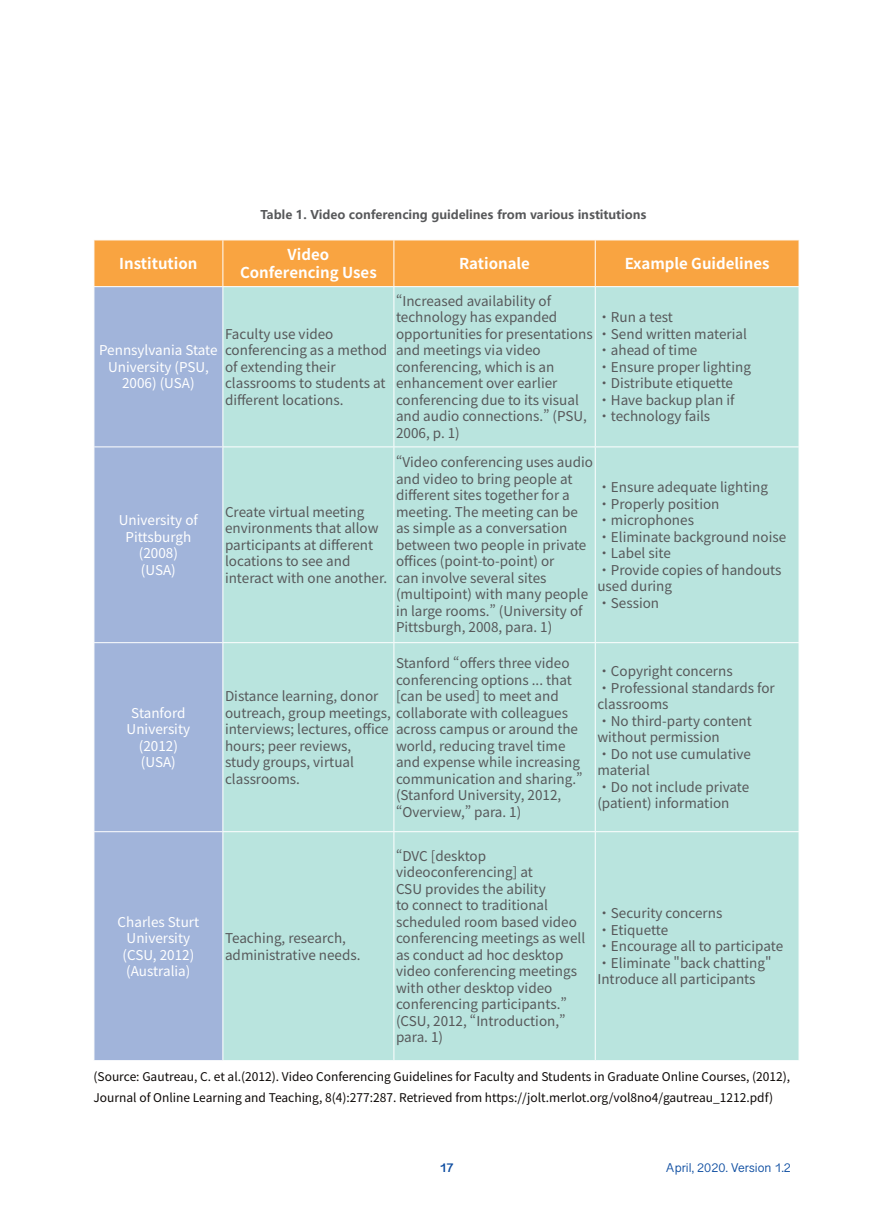
<style>
.page{position:relative;width:893px;height:1212px;background:#fff}
.page>*{position:absolute;margin:0;border:0;box-sizing:border-box;transform-origin:0 0}
.图表内文标题{font:700 15px "Source Han Sans SC";color:#fff}
.图表内文{font:13.5px/16.5px "Source Han Sans SC";color:#57585a}
.图表内文-2{font:13.5px/16.5px "Source Han Sans SC";color:#fff;text-align:center}
.图片说明{font:12px/21px "Source Han Sans SC";color:#0c0806}
.t1{font:700 12px "Microsoft Ya Hei";color:#57585a}
.t2{font:10.5px "Gujarati Sangam MN";color:#0d4da1}
.t3{font:700 10.5px "Gujarati Sangam MN";color:#0d4da1}
</style>
<div class="page">
<div style="left:95px;top:241px;width:704px;height:45px;background:#f9a441"></div>
<div style="left:95px;top:287px;width:127px;height:773px;background:#a1b4da"></div>
<div style="left:223px;top:287px;width:576px;height:773px;background:#b9e4de"></div>
<hr style="left:222px;top:240px;width:1px;height:46px;background:#fff">
<hr style="left:393px;top:240px;width:1px;height:46px;background:#fff">
<hr style="left:595px;top:240px;width:1px;height:46px;background:#fff">
<hr style="left:393px;top:287px;width:1px;height:159px;background:#fff">
<hr style="left:595px;top:287px;width:1px;height:159px;background:#fff">
<hr style="left:94px;top:446px;width:129px;height:1px;background:#fff">
<hr style="left:223px;top:446px;width:171px;height:1px;background:#fff">
<hr style="left:394px;top:446px;width:201px;height:1px;background:#fff">
<hr style="left:393px;top:447px;width:1px;height:195px;background:#fff">
<hr style="left:595px;top:446px;width:204px;height:1px;background:#fff">
<hr style="left:595px;top:447px;width:1px;height:195px;background:#fff">
<hr style="left:94px;top:642px;width:129px;height:1px;background:#fff">
<hr style="left:223px;top:642px;width:171px;height:1px;background:#fff">
<hr style="left:394px;top:642px;width:201px;height:1px;background:#fff">
<hr style="left:393px;top:643px;width:1px;height:188px;background:#fff">
<hr style="left:595px;top:642px;width:204px;height:1px;background:#fff">
<hr style="left:595px;top:643px;width:1px;height:188px;background:#fff">
<hr style="left:94px;top:831px;width:129px;height:1px;background:#fff">
<hr style="left:223px;top:831px;width:171px;height:1px;background:#fff">
<hr style="left:394px;top:831px;width:201px;height:1px;background:#fff">
<hr style="left:393px;top:832px;width:1px;height:228px;background:#fff">
<hr style="left:595px;top:831px;width:204px;height:1px;background:#fff">
<hr style="left:595px;top:832px;width:1px;height:228px;background:#fff">
<p class="t1" style="left:261px;top:206px;width:387px">Table 1. Video conferencing guidelines from various institutions</p>
<p class="图表内文标题" style="left:119px;top:255px;width:80px">Institution</p>
<p class="图表内文-2" style="left:99px;top:342px;width:120px">Pennsylvania State<br>University (PSU,<br>2006) (USA)</p>
<p class="图表内文-2" style="left:119px;top:512px;width:81px">University of</p>
<p class="图表内文-2" style="left:126px;top:529px;width:67px">Pittsburgh</p>
<p class="图表内文-2" style="left:139px;top:545px;width:41px">(2008)</p>
<p class="图表内文-2" style="left:141px;top:562px;width:36px">(USA)</p>
<p class="图表内文-2" style="left:131px;top:705px;width:56px">Stanford</p>
<p class="图表内文-2" style="left:127px;top:721px;width:65px">University</p>
<p class="图表内文-2" style="left:139px;top:738px;width:41px">(2012)</p>
<p class="图表内文-2" style="left:141px;top:754px;width:36px">(USA)</p>
<p class="图表内文标题" style="left:288px;top:246px;width:43px">Video</p>
<p class="图表内文标题" style="left:240px;top:264px;width:138px">Conferencing Uses</p>
<p class="图表内文" style="left:225px;top:326px;width:164px">Faculty use video conferencing as a method of extending their classrooms to students at different locations.</p>
<p class="图表内文" style="left:225px;top:504px;width:164px">Create virtual meeting environments that allow participants at different locations to see and interact with one another.</p>
<p class="图表内文标题" style="left:459px;top:255px;width:72px">Rationale</p>
<p class="图表内文标题" style="left:625px;top:255px;width:146px">Example Guidelines</p>
<p class="图表内文" style="left:396px;top:293px;width:352px">“Increased availability of<br>technology has expanded<br>opportunities for presentations •Send written material and meetings via video<br>conferencing, which is an<br>enhancement over earlier<br>conferencing due to its visual<br>and audio connections.” (PSU,<br>2006, p. 1)</p>
<p class="图表内文" style="left:597px;top:309px;width:77px">•Run a test</p>
<p class="图表内文" style="left:597px;top:342px;width:101px">•ahead of time</p>
<p class="图表内文" style="left:597px;top:359px;width:155px">•Ensure proper lighting</p>
<p class="图表内文" style="left:597px;top:375px;width:137px">•Distribute etiquette</p>
<p class="图表内文" style="left:597px;top:392px;width:139px">•Have backup plan if</p>
<p class="图表内文" style="left:597px;top:408px;width:114px">•technology fails</p>
<p class="图表内文" style="left:396px;top:454px;width:198px">“Video conferencing uses audio and video to bring people at different sites together for a meeting. The meeting can be as simple as a conversation between two people in private offices (point-to-point) or<br>can involve several sites (multipoint) with many people in large rooms.” (University of<br>Pittsburgh, 2008, para. 1)</p>
<p class="图表内文" style="left:597px;top:479px;width:172px">•Ensure adequate lighting</p>
<p class="图表内文" style="left:597px;top:496px;width:124px">•Properly position</p>
<p class="图表内文" style="left:597px;top:512px;width:98px">•microphones</p>
<p class="图表内文" style="left:597px;top:529px;width:190px">•Eliminate background noise</p>
<p class="图表内文" style="left:597px;top:545px;width:75px">•Label site</p>
<p class="图表内文" style="left:597px;top:562px;width:186px">•Provide copies of handouts used during</p>
<p class="图表内文" style="left:597px;top:595px;width:63px">•Session</p>
<p class="图表内文" style="left:396px;top:655px;width:177px">Stanford “offers three video conferencing options ... that [can be used] to meet and</p>
<p class="图表内文" style="left:396px;top:721px;width:188px">across campus or around the world, reducing travel time and expense while increasing communication and sharing.” (Stanford University, 2012, “Overview,” para. 1)</p>
<p class="图表内文" style="left:225px;top:688px;width:344px">Distance learning, donor<br>outreach, group meetings, collaborate with colleagues interviews; lectures, office<br>hours; peer reviews,<br>study groups, virtual<br>classrooms.</p>
<p class="图表内文" style="left:597px;top:663px;width:137px">•Copyright concerns</p>
<p class="图表内文" style="left:597px;top:680px;width:179px">•Professional standards for classrooms</p>
<p class="图表内文" style="left:597px;top:713px;width:156px">•No third-party content without permission</p>
<p class="图表内文" style="left:597px;top:746px;width:155px">•Do not use cumulative material</p>
<p class="图表内文" style="left:597px;top:779px;width:153px">•Do not include private (patient) information</p>
<p class="图表内文-2" style="left:118px;top:914px;width:83px">Charles Sturt</p>
<p class="图表内文-2" style="left:127px;top:930px;width:65px">University</p>
<p class="图表内文-2" style="left:123px;top:947px;width:73px">(CSU, 2012)</p>
<p class="图表内文-2" style="left:126px;top:963px;width:66px">(Australia)</p>
<p class="图表内文" style="left:225px;top:930px;width:137px">Teaching, research, administrative needs.</p>
<p class="图表内文" style="left:396px;top:848px;width:191px">“DVC [desktop videoconferencing] at<br>CSU provides the ability<br>to connect to traditional scheduled room based video conferencing meetings as well as conduct ad hoc desktop video conferencing meetings with other desktop video conferencing participants.” (CSU, 2012, “Introduction,” para. 1)</p>
<p class="图表内文" style="left:597px;top:905px;width:127px">•Security concerns</p>
<p class="图表内文" style="left:597px;top:922px;width:72px">•Etiquette</p>
<p class="图表内文" style="left:597px;top:938px;width:187px">•Encourage all to participate</p>
<p class="图表内文" style="left:597px;top:955px;width:176px">•Eliminate "back chatting"</p>
<p class="图表内文" style="left:597px;top:971px;width:160px">Introduce all participants</p>
<p class="图片说明" style="left:94px;top:1066px;width:698px">(Source: Gautreau, C. et al.(2012). Video Conferencing Guidelines for Faculty and Students in Graduate Online Courses, (2012),<br>Journal of Online Learning and Teaching, 8(4):277:287. Retrieved from https://jolt.merlot.org/vol8no4/gautreau_1212.pdf)</p>
<p class="t3" style="left:439px;top:1162px;width:16px">17</p>
<p class="t2" style="left:665px;top:1162px;width:127px">April, 2020. Version 1.2</p>
</div>
